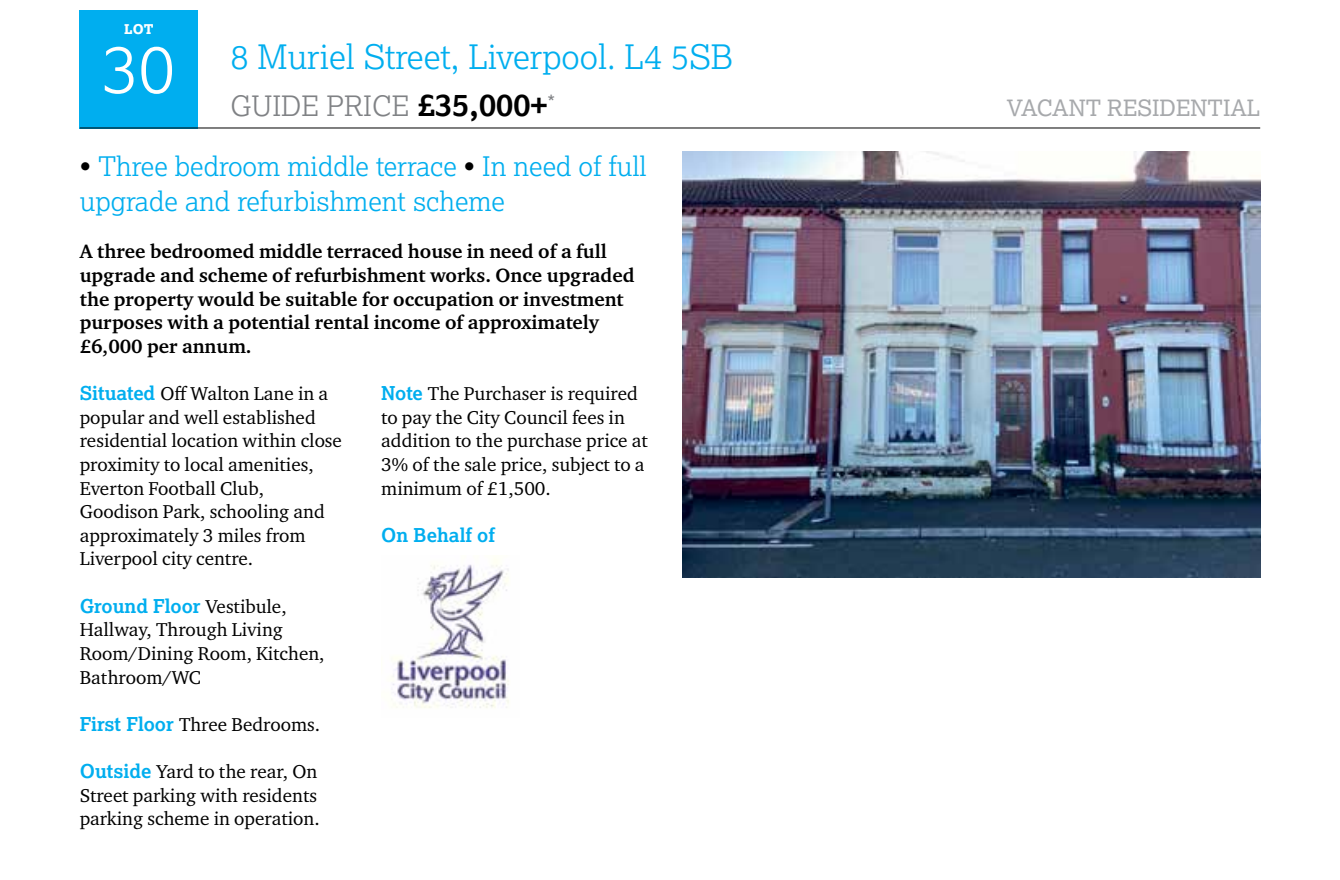
<style>
.page{position:relative;width:1340px;height:880px;background:#fff}
.page>*{position:absolute;margin:0;border:0;box-sizing:border-box;transform-origin:0 0}
.t1{font:300 67.5px "Lexia";color:#fff}
.t2{font:300 33.75px "Lexia";color:#00aeef}
.t3{font:300 28.12px "Lexia";color:#808285}
.t4{font:300 27px/35.3px "Lexia";color:#00aeef}
.t5{font:22.5px "Lexia";color:#a7a9ac}
.t6{font:20.25px "Lexia";color:#808285}
.t7{font:700 19.8px/23.6px "Charter ITC Pro";color:#000}
.t8{font:19.12px/23.6px "Charter ITC Pro";color:#000}
.t9{font:700 19.12px "Lexia";color:#00aeef}
.t10{font:800 13.5px "Lexia";color:#fff}
.s1{font-weight:700;font-size:31.5px;color:#000}
.s2{color:#000}
.s3{font-family:"Lexia";font-weight:700;color:#00aeef}
.s4{font-family:"Charter ITC Pro";font-weight:400;color:#000}
</style>
<div class="page">
<div style="left:80px;top:10px;width:118px;height:118px;background:#00aeef"></div>
<hr style="left:80px;top:128px;width:1180px;height:1px;background:#000">
<img style="left:682px;top:152px;width:578px;height:425px">
<img style="left:392px;top:558px;width:117px;height:150px">
<p class="t10" style="left:124px;top:20px;width:31px">LOT</p>
<h1 class="t1" style="left:103px;top:26px;width:74px">30</h1>
<h2 class="t2" style="left:230px;top:36px;width:504px">8 Muriel Street, Liverpool. L4 5SB</h2>
<h3 class="t3" style="left:230px;top:88px;width:318px">GUIDE PRICE <span class="s1">£35,000+</span></h3>
<p class="t5" style="left:1006px;top:94px;width:255px">VACANT RESIDENTIAL</p>
<p class="t6" style="left:547px;top:90px;width:9px">*</p>
<h3 class="t4" style="left:80px;top:147px;width:568px"><span class="s2">•</span> Three bedroom middle terrace <span class="s2">•</span> In need of full upgrade and refurbishment scheme</h3>
<p class="t7" style="left:80px;top:240px;width:556px">A three bedroomed middle terraced house in need of a full upgrade and scheme of refurbishment works. Once upgraded the property would be suitable for occupation or investment purposes with a potential rental income of approximately £6,000 per annum.</p>
<p class="t8" style="left:80px;top:381px;width:264px"><span class="s3">Situated</span> Off Walton Lane in a popular and well established residential location within close proximity to local amenities,<br>Everton Football Club,<br>Goodison Park, schooling and approximately 3 miles from<br>Liverpool city centre.</p>
<p class="t9" style="left:80px;top:594px;width:208px">Ground Floor <span class="s4">Vestibule,</span></p>
<p class="t8" style="left:80px;top:617px;width:246px">Hallway, Through Living<br>Room/Dining Room, Kitchen,<br>Bathroom/WC</p>
<p class="t8" style="left:80px;top:712px;width:242px"><span class="s3">First Floor</span> Three Bedrooms.</p>
<p class="t8" style="left:80px;top:759px;width:241px"><span class="s3">Outside</span> Yard to the rear, On<br>Street parking with residents parking scheme in operation.</p>
<p class="t8" style="left:381px;top:381px;width:268px"><span class="s3">Note</span> The Purchaser is required to pay the City Council fees in addition to the purchase price at<br>3% of the sale price, subject to a minimum of £1,500.</p>
<p class="t9" style="left:381px;top:523px;width:115px">On Behalf of</p>
</div>
